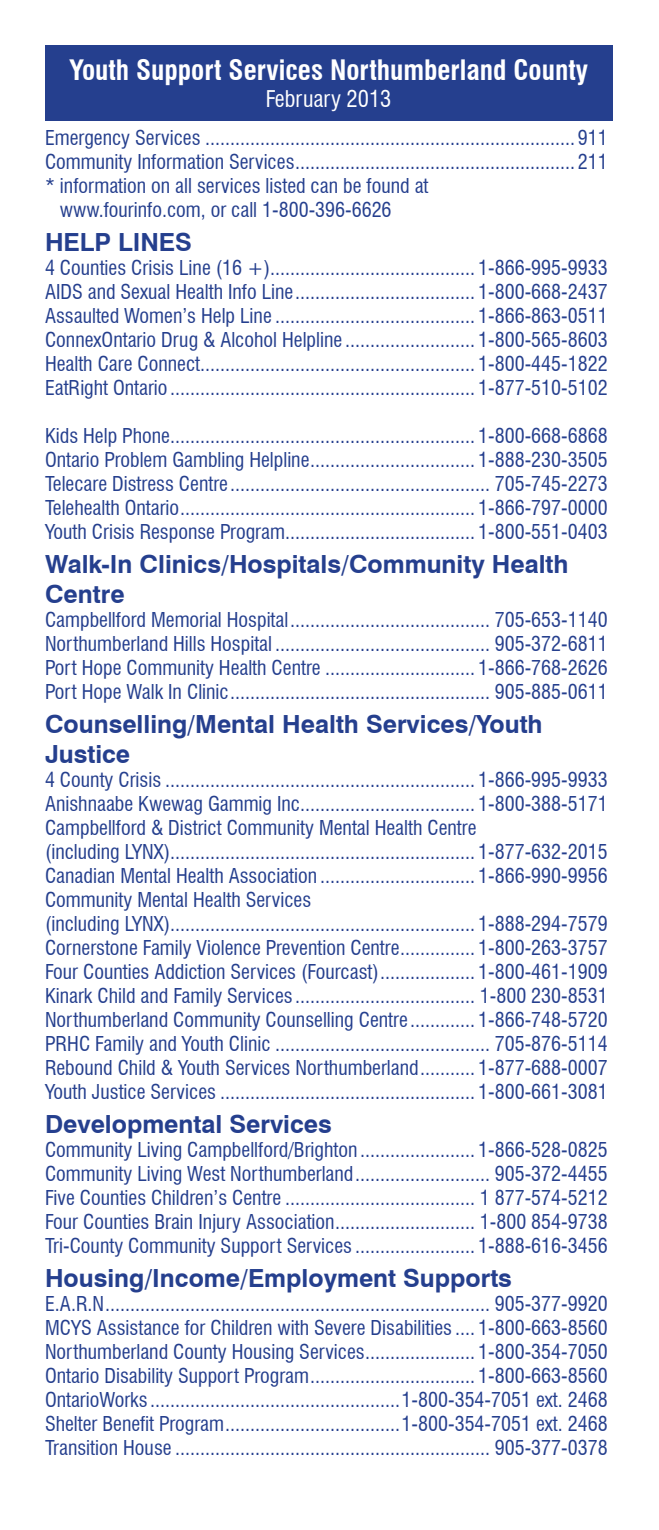
<style>
.page{position:relative;width:659px;height:1530px;background:#fff}
.page>*{position:absolute;margin:0;border:0;box-sizing:border-box;transform-origin:0 0}
.t1{font:700 condensed 27.5px "Swiss 721 BT";color:#fff}
.Number_Group_Heading{font:700 25px/30px "Swiss 721 BT";color:#253f8e}
.t2{font:condensed 22.5px "Swiss 721 BT";color:#fff}
.Body{font:condensed 20px/24px "Swiss 721 BT";color:#253f8e}
</style>
<div class="page">
<div style="left:45px;top:45px;width:567px;height:76px;background:#253f8e"></div>
<p class="t1" style="left:69px;top:53px;width:520px">Youth Support Services Northumberland County</p>
<p class="t2" style="left:266px;top:85px;width:127px">February 2013</p>
<p class="Body" style="left:45px;top:125px;width:564px">Emergency Services .......................................................................... 911<br>Community Information Services........................................................ 211</p>
<p class="Body" style="left:60px;top:173px;width:370px;text-indent:-15px">* information on all services listed can be found at www.fourinfo.com, or call 1-800-396-6626</p>
<p class="Number_Group_Heading" style="left:45px;top:226px;width:148px">HELP LINES</p>
<p class="Body" style="left:45px;top:255px;width:564px">4 Counties Crisis Line (16 +)......................................... 1-866-995-9933</p>
<p class="Body" style="left:45px;top:279px;width:564px">AIDS and Sexual Health Info Line.................................... 1-800-668-2437</p>
<p class="Body" style="left:45px;top:303px;width:564px">Assaulted Women’s Help Line ........................................ 1-866-863-0511</p>
<p class="Body" style="left:45px;top:327px;width:564px">ConnexOntario Drug &amp; Alcohol Helpline .......................... 1-800-565-8603</p>
<p class="Body" style="left:45px;top:351px;width:564px">Health Care Connect....................................................... 1-800-445-1822</p>
<p class="Body" style="left:45px;top:375px;width:564px">EatRight Ontario ............................................................. 1-877-510-5102</p>
<p class="Body" style="left:45px;top:423px;width:564px">Kids Help Phone............................................................. 1-800-668-6868</p>
<p class="Body" style="left:45px;top:447px;width:564px">Ontario Problem Gambling Helpline................................. 1-888-230-3505</p>
<p class="Body" style="left:45px;top:471px;width:564px">Telecare Distress Centre.................................................... 705-745-2273</p>
<p class="Body" style="left:45px;top:495px;width:564px">Telehealth Ontario........................................................... 1-866-797-0000</p>
<p class="Body" style="left:45px;top:519px;width:564px">Youth Crisis Response Program...................................... 1-800-551-0403</p>
<p class="Number_Group_Heading" style="left:45px;top:548px;width:525px">Walk-In Clinics/Hospitals/Community Health<br>Centre</p>
<p class="Body" style="left:45px;top:607px;width:564px">Campbellford Memorial Hospital........................................ 705-653-1140</p>
<p class="Body" style="left:45px;top:631px;width:564px">Northumberland Hills Hospital ........................................... 905-372-6811</p>
<p class="Body" style="left:45px;top:655px;width:564px">Port Hope Community Health Centre .............................. 1-866-768-2626</p>
<p class="Body" style="left:45px;top:679px;width:564px">Port Hope Walk In Clinic.................................................... 905-885-0611</p>
<p class="Number_Group_Heading" style="left:45px;top:708px;width:499px">Counselling/Mental Health Services/Youth<br>Justice</p>
<p class="Body" style="left:45px;top:767px;width:564px">4 County Crisis .............................................................. 1-866-995-9933</p>
<p class="Body" style="left:45px;top:791px;width:564px">Anishnaabe Kwewag Gammig Inc................................... 1-800-388-5171</p>
<p class="Body" style="left:45px;top:815px;width:564px">Campbellford &amp; District Community Mental Health Centre<br>(including LYNX)............................................................. 1-877-632-2015</p>
<p class="Body" style="left:45px;top:863px;width:564px">Canadian Mental Health Association ............................... 1-866-990-9956</p>
<p class="Body" style="left:45px;top:887px;width:564px">Community Mental Health Services<br>(including LYNX)............................................................. 1-888-294-7579</p>
<p class="Body" style="left:45px;top:935px;width:564px">Cornerstone Family Violence Prevention Centre............... 1-800-263-3757</p>
<p class="Body" style="left:45px;top:959px;width:564px">Four Counties Addiction Services (Fourcast)................... 1-800-461-1909</p>
<p class="Body" style="left:45px;top:983px;width:564px">Kinark Child and Family Services .................................... 1-800 230-8531</p>
<p class="Body" style="left:45px;top:1007px;width:564px">Northumberland Community Counselling Centre ............. 1-866-748-5720</p>
<p class="Body" style="left:45px;top:1031px;width:564px">PRHC Family and Youth Clinic ........................................... 705-876-5114</p>
<p class="Body" style="left:45px;top:1055px;width:564px">Rebound Child &amp; Youth Services Northumberland........... 1-877-688-0007</p>
<p class="Body" style="left:45px;top:1079px;width:564px">Youth Justice Services ................................................... 1-800-661-3081</p>
<p class="Number_Group_Heading" style="left:45px;top:1108px;width:288px">Developmental Services</p>
<p class="Body" style="left:45px;top:1138px;width:564px">Community Living Campbellford/Brighton ....................... 1-866-528-0825</p>
<p class="Body" style="left:45px;top:1162px;width:564px">Community Living West Northumberland........................... 905-372-4455</p>
<p class="Body" style="left:45px;top:1186px;width:564px">Five Counties Children’s Centre ...................................... 1 877-574-5212</p>
<p class="Body" style="left:45px;top:1210px;width:564px">Four Counties Brain Injury Association............................ 1-800 854-9738</p>
<p class="Body" style="left:45px;top:1234px;width:564px">Tri-County Community Support Services ........................ 1-888-616-3456</p>
<p class="Number_Group_Heading" style="left:45px;top:1262px;width:468px">Housing/Income/Employment Supports</p>
<p class="Body" style="left:45px;top:1292px;width:564px">E.A.R.N............................................................................. 905-377-9920</p>
<p class="Body" style="left:45px;top:1316px;width:564px">MCYS Assistance for Children with Severe Disabilities .... 1-800-663-8560</p>
<p class="Body" style="left:45px;top:1340px;width:564px">Northumberland County Housing Services...................... 1-800-354-7050</p>
<p class="Body" style="left:45px;top:1364px;width:564px">Ontario Disability Support Program................................. 1-800-663-8560</p>
<p class="Body" style="left:45px;top:1388px;width:564px">OntarioWorks ..................................................1-800-354-7051 ext. 2468</p>
<p class="Body" style="left:45px;top:1412px;width:564px">Shelter Benefit Program...................................1-800-354-7051 ext. 2468</p>
<p class="Body" style="left:45px;top:1436px;width:564px">Transition House ............................................................... 905-377-0378</p>
</div>
